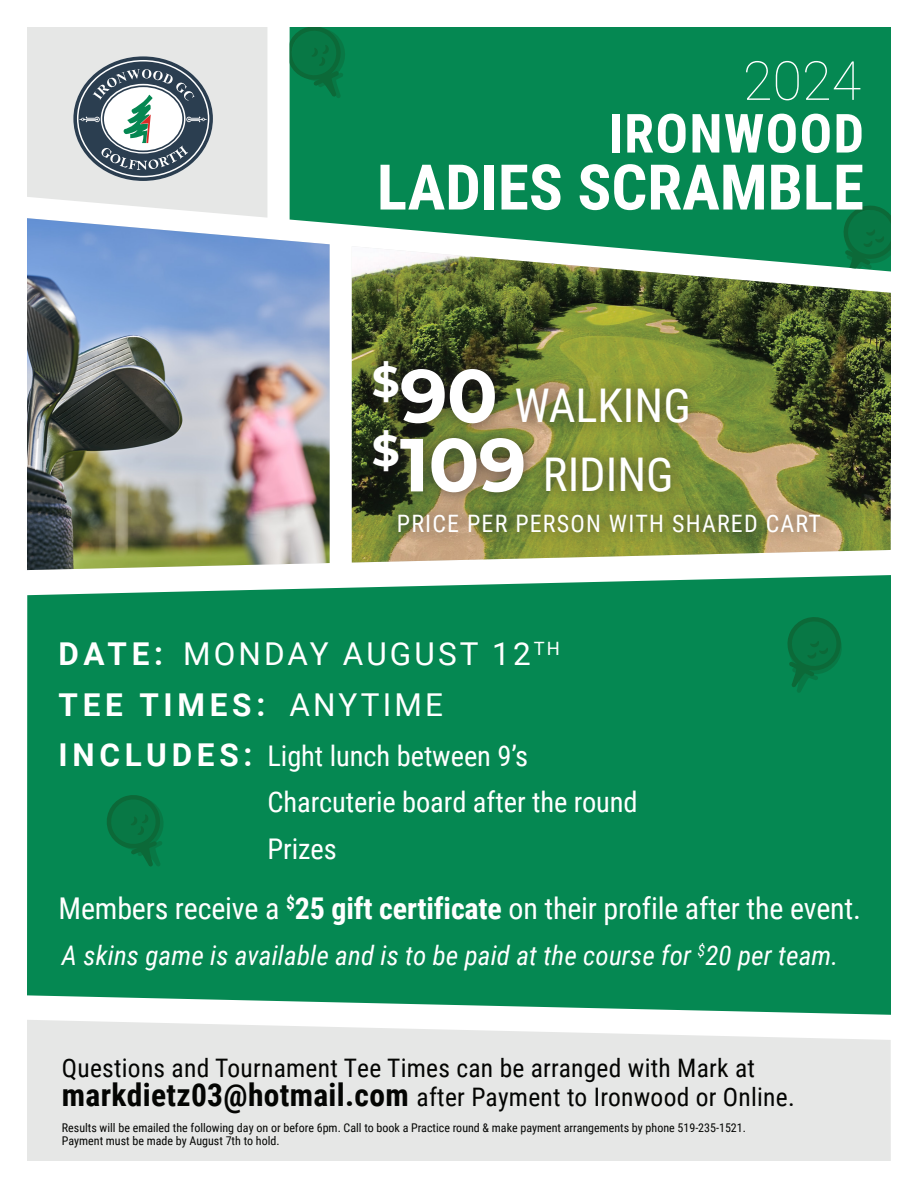
<style>
.page{position:relative;width:918px;height:1188px;background:#fff}
.page>*{position:absolute;margin:0;border:0;box-sizing:border-box;transform-origin:0 0}
.t1{font:700 63px "Roboto Condensed";color:#fff}
.t2{font:700 54px "Roboto Condensed";letter-spacing:.025em;color:#fff}
.t3{font:100 54px "Roboto";color:#fff}
.t4{font:46.5px/69px "Roboto Condensed";color:#fff}
.t5{font:700 31.5px/50.2px "Roboto";letter-spacing:.15em;color:#fff}
.t6{font:30px "Roboto Condensed";letter-spacing:-.005em;color:#fff}
.t7{font:28.5px/46.5px "Roboto Condensed";letter-spacing:-.005em;color:#fff}
.t8{font:italic 27px "Roboto Condensed";letter-spacing:.005em;color:#fff}
.t9{font:25.5px/28.5px "Roboto Condensed";letter-spacing:.01em;color:#040503}
.t10{font:24px "Roboto Condensed";letter-spacing:.05em;color:#fff}
.t11{font:12px/13.5px "Roboto Condensed";color:#040503}
.s1{font-family:"Montserrat";font-weight:100;font-size:75px}
.s2{font-weight:400}
.s3{font-weight:700}
.s4{font-weight:700;font-size:31.5px}
</style>
<div class="page">
<svg style="left:27px;top:27px;width:240px;height:191px;background:#e8e9e8"></svg>
<div style="left:290px;top:27px;width:601px;height:219px;background:#058852"></div>
<svg style="left:290px;top:27px;width:55px;height:71px;background:#077945"></svg>
<svg style="left:841px;top:202px;width:50px;height:44px;background:#087845"></svg>
<div style="left:27px;top:575px;width:864px;height:440px;background:#058852"></div>
<svg style="left:27px;top:1020px;width:864px;height:141px;background:#e7e8e7"></svg>
<svg style="left:73px;top:56px;width:140px;height:125px"></svg>
<img style="left:352px;top:246px;width:539px;height:317px">
<img style="left:351px;top:310px;width:363px;height:224px">
<img style="left:374px;top:489px;width:469px;height:72px">
<svg style="left:785px;top:613px;width:60px;height:80px;background:#077b47"></svg>
<svg style="left:103px;top:791px;width:61px;height:76px;background:#077b47"></svg>
<img style="left:27px;top:218px;width:303px;height:352px">
<h2 class="t3" style="left:743px;top:43px;width:120px">2024</h2>
<h2 class="t2" style="left:608px;top:96px;width:257px">IRONWOOD</h2>
<h1 class="t1" style="left:377px;top:143px;width:489px">LADIES SCRAMBLE</h1>
<h3 class="t4" style="left:372px;top:370px;width:320px"><sup>$</sup><span class="s1">90</span> WALKING <sup>$</sup><span class="s1">109</span> RIDING</h3>
<h3 class="t10" style="left:397px;top:507px;width:426px">PRICE PER PERSON WITH SHARED CART</h3>
<h3 class="t5" style="left:59px;top:628px;width:503px">DATE: <span class="s2">MONDAY AUGUST 12</span><sup>TH<br></sup>TEE TIMES: <span class="s2">ANYTIME<br></span>INCLUDES:</h3>
<h3 class="t7" style="left:267px;top:731px;width:372px">Light lunch between 9’s<br>Charcuterie board after the round<br>Prizes</h3>
<h3 class="t6" style="left:59px;top:888px;width:804px">Members receive a <sup>$</sup><span class="s3">25 gift certificate</span> on their profile after the event.</h3>
<h3 class="t8" style="left:62px;top:936px;width:778px">A skins game is available and is to be paid at the course for <sup>$</sup>20 per team.</h3>
<h3 class="t9" style="left:62px;top:1053px;width:734px">Questions and Tournament Tee Times can be arranged with Mark at <span class="s4">markdietz03@hotmail.com</span> after Payment to Ironwood or Online.</h3>
<p class="t11" style="left:62px;top:1120px;width:686px">Results will be emailed the following day on or before 6pm. Call to book a Practice round &amp; make payment arrangements by phone 519-235-1521.<br>Payment must be made by August 7th to hold.</p>
</div>
